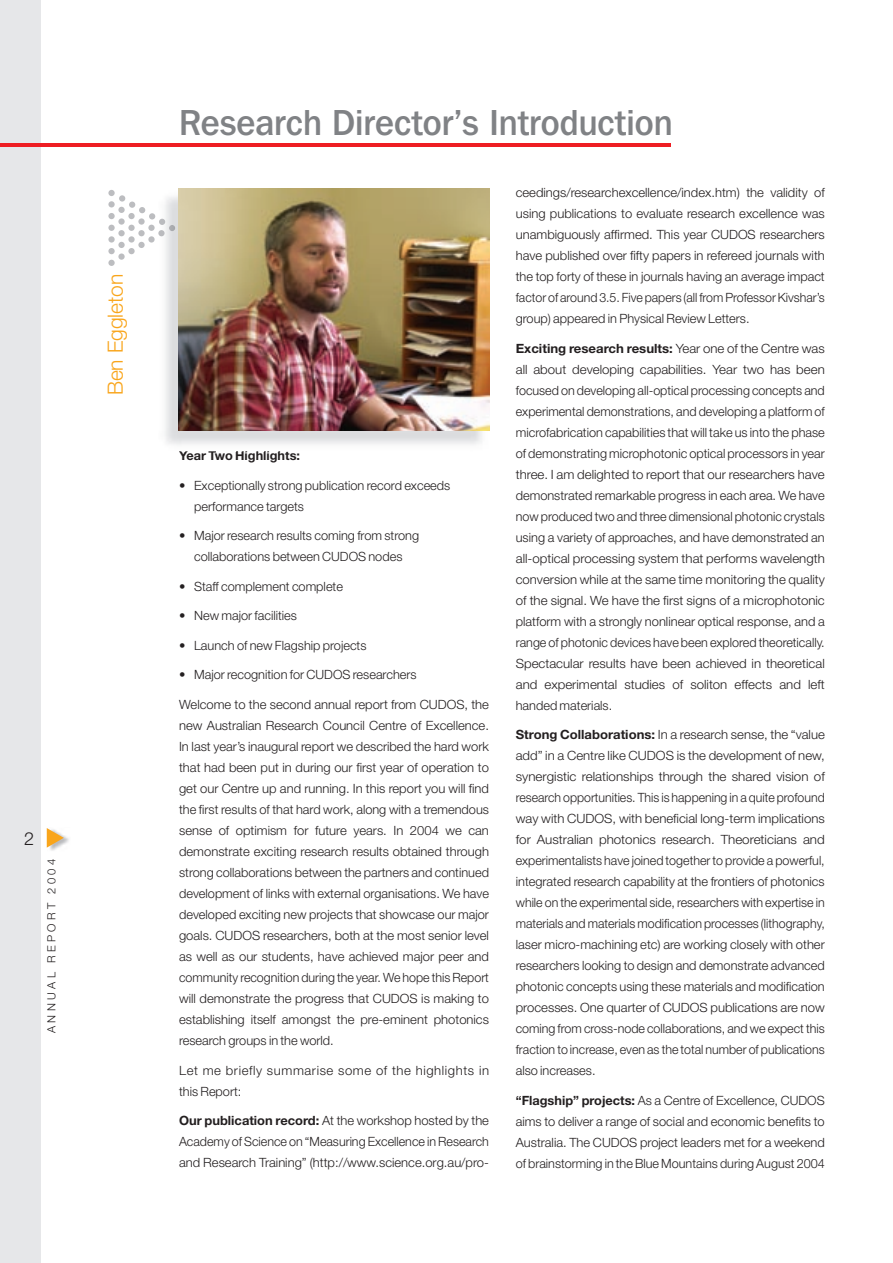
<style>
.page{position:relative;width:893px;height:1263px;background:#fff}
.page>*{position:absolute;margin:0;border:0;box-sizing:border-box;transform-origin:0 0}
.t1{font:500 36px "Franklin Gothic IT Cby BT";color:#808285;scale:.95 1}
.t2{font:300 21px "Helvetica Neue";color:#f9a51b}
.t3{font:300 18px "Helvetica Neue";color:#231f20}
.t4{font:300 12.75px/21px "Helvetica Neue";color:#231f20;text-align:justify}
.t5{font:300 12.75px/21px "Helvetica Neue";letter-spacing:.045em;color:#231f20}
.t6{font:700 12.75px "Helvetica Neue";color:#231f20}
.t7{font:300 11.25px "Helvetica Neue";letter-spacing:.3em;color:#231f20}
.s1{font-weight:700}
</style>
<div class="page">
<div style="left:0;top:0;width:40px;height:1263px;background:#e6e7e9"></div>
<img style="left:50px;top:835px;width:19px;height:16px">
<svg style="left:47px;top:828px;width:17px;height:20px"></svg>
<hr style="left:0;top:144px;width:671px;height:3px;background:#ee1d23">
<img style="left:160px;top:189px;width:322px;height:256px">
<img style="left:179px;top:451px;width:109px;height:1px">
<img style="left:179px;top:189px;width:310px;height:242px">
<div style="left:108px;top:260px;width:7px;height:6px;background:#bcbdc0;border-radius:50%"></div>
<div style="left:108px;top:248px;width:7px;height:6px;background:#bcbdc0;border-radius:50%"></div>
<div style="left:108px;top:236px;width:7px;height:7px;background:#bcbdc0;border-radius:50%"></div>
<div style="left:108px;top:225px;width:7px;height:6px;background:#bcbdc0;border-radius:50%"></div>
<div style="left:108px;top:213px;width:7px;height:6px;background:#bcbdc0;border-radius:50%"></div>
<div style="left:108px;top:201px;width:7px;height:6px;background:#bcbdc0;border-radius:50%"></div>
<div style="left:108px;top:190px;width:7px;height:6px;background:#bcbdc0;border-radius:50%"></div>
<div style="left:118px;top:253px;width:7px;height:7px;background:#bcbdc0;border-radius:50%"></div>
<div style="left:118px;top:242px;width:7px;height:6px;background:#bcbdc0;border-radius:50%"></div>
<div style="left:118px;top:230px;width:7px;height:6px;background:#bcbdc0;border-radius:50%"></div>
<div style="left:118px;top:218px;width:7px;height:7px;background:#bcbdc0;border-radius:50%"></div>
<div style="left:118px;top:207px;width:7px;height:6px;background:#bcbdc0;border-radius:50%"></div>
<div style="left:119px;top:195px;width:6px;height:7px;background:#bcbdc0;border-radius:50%"></div>
<div style="left:128px;top:248px;width:7px;height:6px;background:#bcbdc0;border-radius:50%"></div>
<div style="left:128px;top:236px;width:7px;height:7px;background:#bcbdc0;border-radius:50%"></div>
<div style="left:138px;top:242px;width:7px;height:6px;background:#bcbdc0;border-radius:50%"></div>
<div style="left:148px;top:236px;width:7px;height:7px;background:#bcbdc0;border-radius:50%"></div>
<svg style="left:129px;top:202px;width:46px;height:34px"></svg>
<h3 class="t3" style="left:24px;top:827px;width:12px">2</h3>
<p class="t7" style="left:45px;top:1033px;width:176px;rotate:-90deg">ANNUAL REPORT 2004</p>
<h2 class="t2" style="left:103px;top:395px;width:123px;rotate:-90deg">Ben Eggleton</h2>
<h1 class="t1" style="left:179px;top:100px;width:521px">Research Director’s Introduction</h1>
<p class="t6" style="left:179px;top:448px;width:122px">Year Two Highlights:</p>
<p class="t4" style="left:194px;top:475px;width:258px;text-indent:-15px">• Exceptionally strong publication record exceeds performance targets</p>
<p class="t4" style="left:179px;top:525px;width:242px;text-align:center">• Major research results coming from strong collaborations between CUDOS nodes</p>
<p class="t4" style="left:179px;top:576px;width:165px">• Staff complement complete</p>
<p class="t4" style="left:179px;top:605px;width:119px">• New major facilities</p>
<p class="t4" style="left:179px;top:635px;width:189px">• Launch of new Flagship projects</p>
<p class="t4" style="left:179px;top:664px;width:239px">• Major recognition for CUDOS researchers</p>
<p class="t4" style="left:179px;top:694px;width:311px">Welcome to the second annual report from CUDOS, the new Australian Research Council Centre of Excellence.<br>In last year’s inaugural report we described the hard work that had been put in during our first year of operation to get our Centre up and running. In this report you will find the first results of that hard work, along with a tremendous sense of optimism for future years. In 2004 we can demonstrate exciting research results obtained through strong collaborations between the partners and continued development of links with external organisations. We have developed exciting new projects that showcase our major goals. CUDOS researchers, both at the most senior level as well as our students, have achieved major peer and community recognition during the year. We hope this Report will demonstrate the progress that CUDOS is making to establishing itself amongst the pre-eminent photonics research groups in the world.</p>
<p class="t5" style="left:179px;top:1059px;width:311px">Let me briefly summarise some of the highlights in this Report:</p>
<p class="t4" style="left:179px;top:1110px;width:311px"><span class="s1">Our publication record:</span> At the workshop hosted by the Academy of Science on “Measuring Excellence in Research and Research Training” (http://www.science.org.au/pro-</p>
<p class="t4" style="left:516px;top:182px;width:311px">ceedings/researchexcellence/index.htm) the validity of using publications to evaluate research excellence was unambiguously affirmed. This year CUDOS researchers have published over fifty papers in refereed journals with the top forty of these in journals having an average impact factor of around 3.5. Five papers (all from Professor Kivshar’s group) appeared in Physical Review Letters.</p>
<p class="t4" style="left:516px;top:337px;width:311px"><span class="s1">Exciting research results:</span> Year one of the Centre was all about developing capabilities. Year two has been focused on developing all-optical processing concepts and experimental demonstrations, and developing a platform of microfabrication capabilities that will take us into the phase of demonstrating microphotonic optical processors in year three. I am delighted to report that our researchers have demonstrated remarkable progress in each area. We have now produced two and three dimensional photonic crystals using a variety of approaches, and have demonstrated an all-optical processing system that performs wavelength conversion while at the same time monitoring the quality of the signal. We have the first signs of a microphotonic platform with a strongly nonlinear optical response, and a range of photonic devices have been explored theoretically.<br>Spectacular results have been achieved in theoretical and experimental studies of soliton effects and left handed materials.</p>
<p class="t4" style="left:516px;top:724px;width:311px"><span class="s1">Strong Collaborations:</span> In a research sense, the “value add” in a Centre like CUDOS is the development of new, synergistic relationships through the shared vision of research opportunities. This is happening in a quite profound way with CUDOS, with beneficial long-term implications for Australian photonics research. Theoreticians and experimentalists have joined together to provide a powerful, integrated research capability at the frontiers of photonics while on the experimental side, researchers with expertise in materials and materials modification processes (lithography, laser micro-machining etc) are working closely with other researchers looking to design and demonstrate advanced photonic concepts using these materials and modification processes. One quarter of CUDOS publications are now coming from cross-node collaborations, and we expect this fraction to increase, even as the total number of publications also increases.</p>
<p class="t4" style="left:516px;top:1089px;width:311px"><span class="s1">“Flagship” projects:</span> As a Centre of Excellence, CUDOS aims to deliver a range of social and economic benefits to Australia. The CUDOS project leaders met for a weekend of brainstorming in the Blue Mountains during August 2004</p>
</div>
